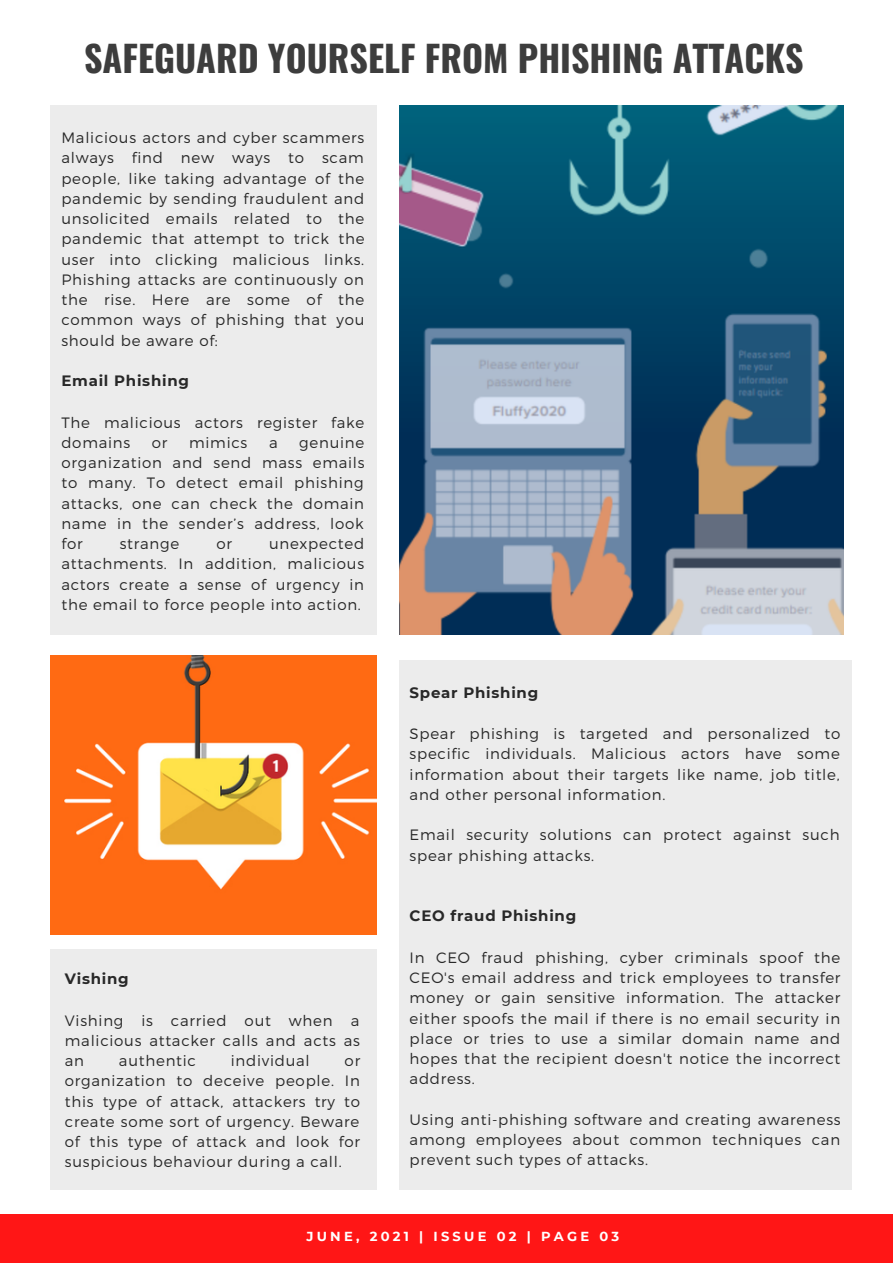
<style>
.page{position:relative;width:893px;height:1264px;background:#fff}
.page>*{position:absolute;margin:0;border:0;box-sizing:border-box;transform-origin:0 0}
.t1{font:700 36px "Oswald";color:#3d3d3d}
.t2{font:300 15px/20.2px "Montserrat";letter-spacing:.05em;color:#282828;text-align:justify}
.t3{font:700 15px "Montserrat";letter-spacing:.05em;color:#282828}
.t4{font:700 13.05px "Montserrat";letter-spacing:.25em;color:#fff}
</style>
<div class="page">
<div style="left:0;top:1214px;width:892px;height:48px;background:#ff1616"></div>
<div style="left:50px;top:105px;width:327px;height:529px;background:#ececec"></div>
<div style="left:399px;top:659px;width:452px;height:530px;background:#ececec"></div>
<div style="left:50px;top:949px;width:326px;height:240px;background:#ececec"></div>
<img style="left:50px;top:655px;width:326px;height:279px">
<img style="left:399px;top:105px;width:444px;height:530px">
<h1 class="t1" style="left:84px;top:30px;width:721px">SAFEGUARD YOURSELF FROM PHISHING ATTACKS</h1>
<p class="t2" style="left:61px;top:127px;width:305px">Malicious actors and cyber scammers always find new ways to scam people, like taking advantage of the pandemic by sending fraudulent and unsolicited emails related to the pandemic that attempt to trick the user into clicking malicious links.<br>Phishing attacks are continuously on the rise. Here are some of the common ways of phishing that you should be aware of:</p>
<p class="t3" style="left:61px;top:371px;width:129px">Email Phishing</p>
<p class="t2" style="left:61px;top:411px;width:304px">The malicious actors register fake domains</p>
<p class="t2" style="left:61px;top:432px;width:305px;text-indent:238px">genuine organization and send mass emails to many. To detect email phishing attacks, one can check the domain name in the sender’s address, look for</p>
<p class="t2" style="left:152px;top:432px;width:17px">or</p>
<p class="t2" style="left:189px;top:432px;width:60px">mimics</p>
<p class="t2" style="left:269px;top:432px;width:10px">a</p>
<p class="t2" style="left:61px;top:533px;width:304px;text-indent:208px">unexpected attachments. In addition, malicious actors create a sense of urgency in the email to force people into action.</p>
<p class="t2" style="left:120px;top:533px;width:61px">strange</p>
<p class="t2" style="left:216px;top:533px;width:17px">or</p>
<p class="t3" style="left:65px;top:969px;width:65px">Vishing</p>
<p class="t2" style="left:65px;top:1009px;width:296px">Vishing is carried out when a malicious attacker calls and acts as an</p>
<p class="t2" style="left:119px;top:1049px;width:78px">authentic</p>
<p class="t2" style="left:231px;top:1049px;width:80px">individual</p>
<p class="t2" style="left:65px;top:1049px;width:297px;text-indent:280px">or organization to deceive people. In this type of attack, attackers try to create some sort of urgency. Beware of this type of attack and look for suspicious behaviour during a call.</p>
<p class="t3" style="left:409px;top:683px;width:130px">Spear Phishing</p>
<p class="t2" style="left:409px;top:723px;width:432px">Spear phishing is targeted and personalized to specific individuals. Malicious actors have some information about their targets like name, job title, and other personal information.</p>
<p class="t2" style="left:409px;top:824px;width:431px">Email security solutions can protect against such spear phishing attacks.</p>
<p class="t3" style="left:409px;top:906px;width:168px">CEO fraud Phishing</p>
<p class="t2" style="left:409px;top:946px;width:432px">In CEO fraud phishing, cyber criminals spoof the CEO's email address and trick employees to transfer money or gain sensitive information. The attacker either spoofs the mail if there is no email security in place or tries to use a similar domain name and hopes that the recipient doesn't notice the incorrect address.</p>
<p class="t2" style="left:409px;top:1108px;width:432px">Using anti-phishing software and creating awareness among employees about common techniques can prevent such types of attacks.</p>
<p class="t4" style="left:306px;top:1228px;width:314px">JUNE, 2021 | ISSUE 02 | PAGE 03</p>
</div>
